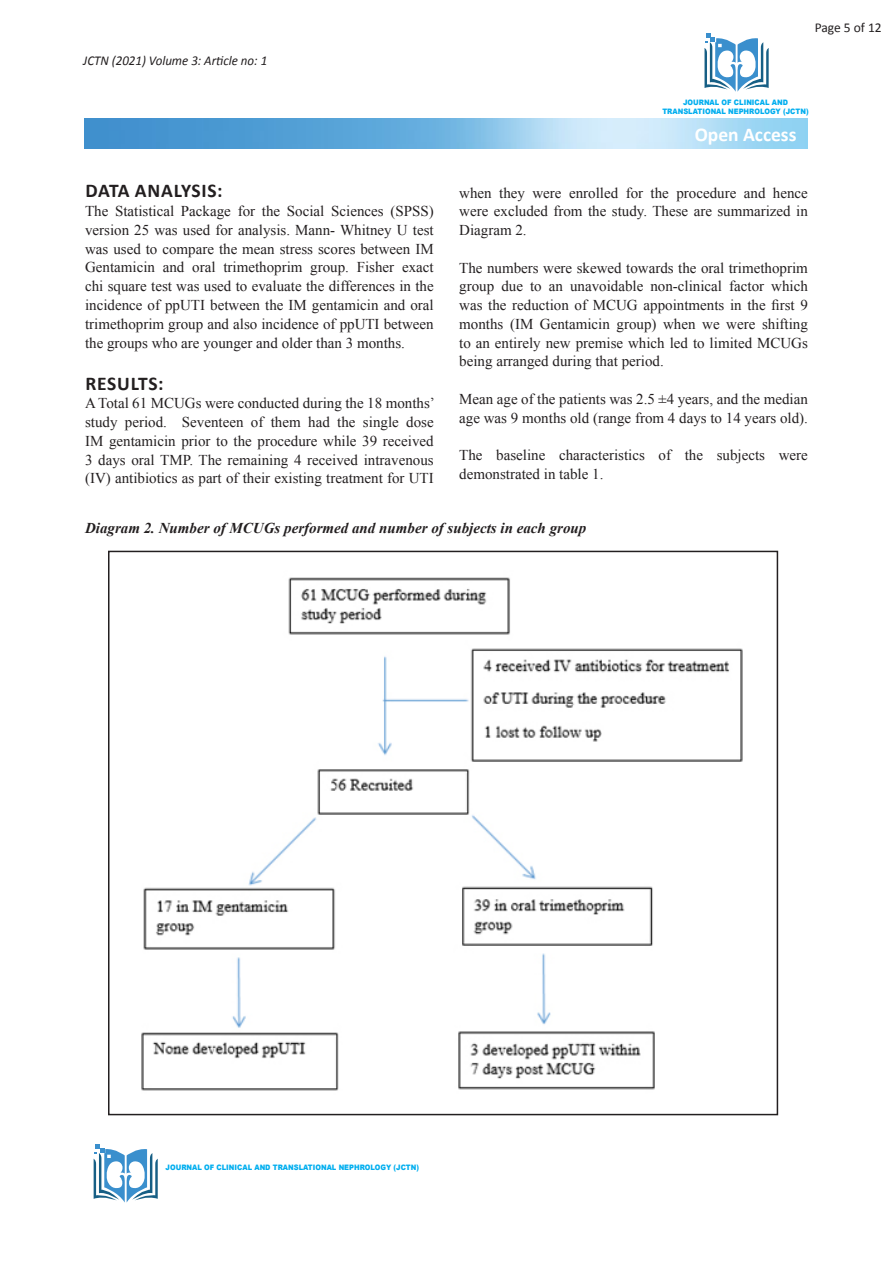
<style>
.page{position:relative;width:893px;height:1263px;background:#fff}
.page>*{position:absolute;margin:0;border:0;box-sizing:border-box;transform-origin:0 0}
.t1{font:700 19.5px "Calibri";letter-spacing:.035em;color:#231f20}
.t2{font:700 19.5px "Calibri";color:#fff}
.t3{font:15px/18.8px "Times New Roman";color:#231f20;text-align:justify}
.t4{font:italic 700 15px "Times New Roman";color:#231f20}
.t5{font:italic 13.5px "Calibri";color:#231f20;scale:.96 1}
.t6{font:13.5px "Calibri";color:#231f20}
.t7{font:900 7.5px/9px "Arial";color:#00aeef;text-align:center;scale:.9 1}
</style>
<div class="page">
<img style="left:85px;top:119px;width:723px;height:30px">
<svg style="left:94px;top:1144px;width:64px;height:58px"></svg>
<svg style="left:704px;top:33px;width:65px;height:59px"></svg>
<img style="left:111px;top:550px;width:667px;height:566px">
<p class="t5" style="left:83px;top:52px;width:193px">JCTN (2021) Volume 3: Article no: 1</p>
<p class="t1" style="left:85px;top:179px;width:139px">DATA ANALYSIS:</p>
<p class="t3" style="left:85px;top:202px;width:350px">The Statistical Package for the Social Sciences (SPSS) version 25 was used for analysis. Mann- Whitney U test was used to compare the mean stress scores between IM Gentamicin and oral trimethoprim group. Fisher exact chi square test was used to evaluate the differences in the incidence of ppUTI between the IM gentamicin and oral trimethoprim group and also incidence of ppUTI between the groups who are younger and older than 3 months.</p>
<p class="t1" style="left:85px;top:371px;width:80px">RESULTS:</p>
<p class="t3" style="left:85px;top:394px;width:351px">A Total 61 MCUGs were conducted during the 18 months’ study period. Seventeen of them had the single dose IM gentamicin prior to the procedure while 39 received 3 days oral TMP. The remaining 4 received intravenous (IV) antibiotics as part of their existing treatment for UTI</p>
<p class="t6" style="left:815px;top:19px;width:69px">Page 5 of 12</p>
<p class="t7" style="left:662px;top:97px;width:164px">JOURNAL OF CLINICAL AND<br>TRANSLATIONAL NEPHROLOGY (JCTN)</p>
<h1 class="t2" style="left:695px;top:122px;width:103px">Open Access</h1>
<p class="t3" style="left:459px;top:183px;width:350px">when they were enrolled for the procedure and hence were excluded from the study. These are summarized in Diagram 2.</p>
<p class="t3" style="left:459px;top:258px;width:350px">The numbers were skewed towards the oral trimethoprim group due to an unavoidable non-clinical factor which was the reduction of MCUG appointments in the first 9 months (IM Gentamicin group) when we were shifting to an entirely new premise which led to limited MCUGs being arranged during that period.</p>
<p class="t3" style="left:459px;top:389px;width:350px">Mean age of the patients was 2.5 ±4 years, and the median age was 9 months old (range from 4 days to 14 years old).</p>
<p class="t3" style="left:459px;top:446px;width:350px">The baseline characteristics of the subjects were demonstrated in table 1.</p>
<p class="t4" style="left:85px;top:518px;width:503px">Diagram 2. Number of MCUGs performed and number of subjects in each group</p>
<p class="t7" style="left:166px;top:1163px;width:283px">JOURNAL OF CLINICAL AND TRANSLATIONAL NEPHROLOGY (JCTN)</p>
</div>
